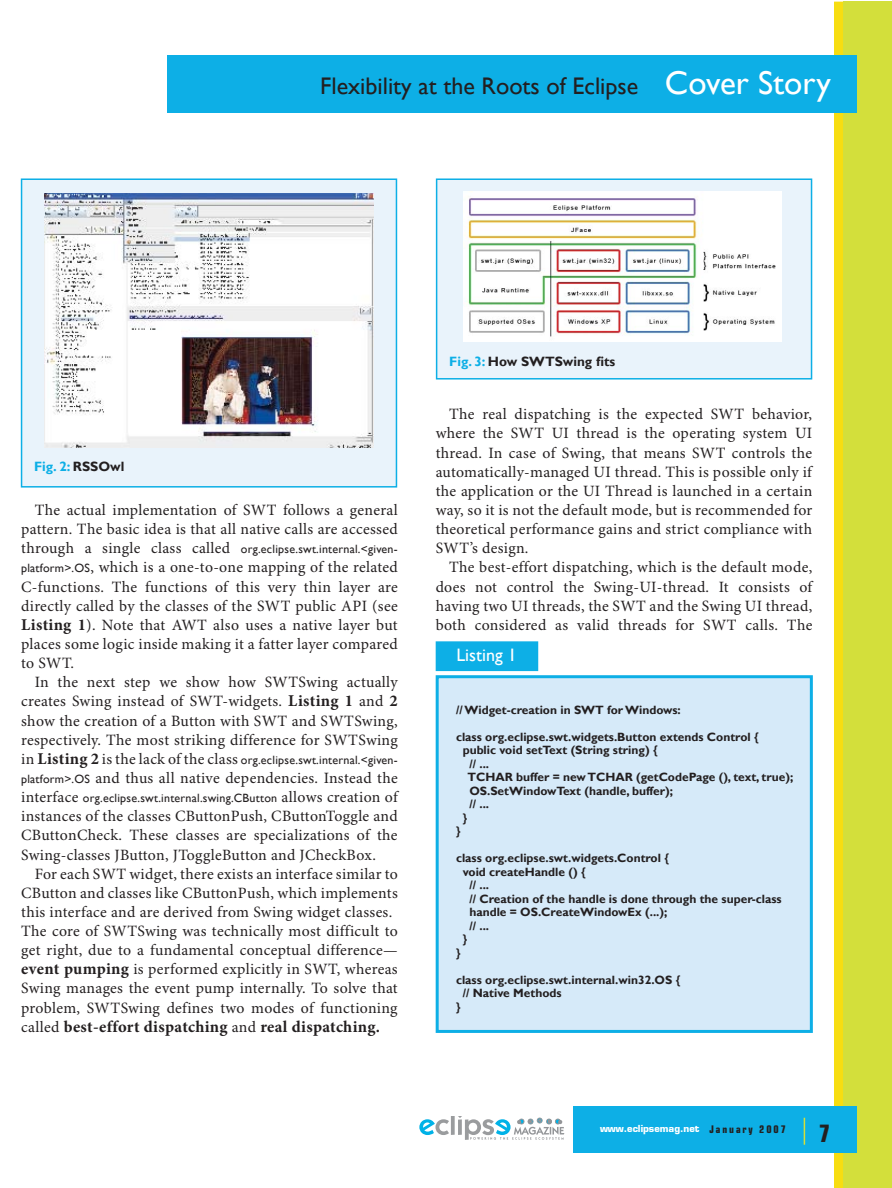
<style>
.page{position:relative;width:892px;height:1188px;background:#fff}
.page>*{position:absolute;margin:0;border:0;box-sizing:border-box;transform-origin:0 0}
.t1{font:24px "Gill Sans";color:#231f20}
.t2{font:700 condensed 24px "Eurostile LT Std";color:#231f20}
.t3{font:18px "Gill Sans";color:#fff}
.t4{font:700 16.5px "Minion Pro";letter-spacing:.02em;color:#231f20}
.t5{font:15.75px/19.2px "Minion Pro";letter-spacing:.02em;color:#231f20;text-align:justify}
.t6{font:700 13.5px "Gill Sans";color:#231f20}
.t7{font:700 13.5px "Gill Sans";color:#0dafe6}
.t8{font:700 12px "Gill Sans";color:#231f20}
.t9{font:12px "Gill Sans";letter-spacing:.02em;color:#231f20}
.t10{font:700 condensed 10.5px "Eurostile LT Std";letter-spacing:.18em;color:#231f20}
.t11{font:700 9.45px "Eurostile";color:#fff}
.s1{font-size:33px;color:#fff}
.s2{color:#231f20}
.s3{font-family:"Minion Pro";font-size:15.75px}
.s4{font-family:"Gill Sans";font-size:12px}
.s5{font-weight:700;font-size:16.5px}
.s6{font-family:"Minion Pro";font-weight:700;font-size:16.5px}
.s7{font-weight:400;font-size:15.75px}
.s8{color:#0dafe6}
</style>
<div class="page">
<div style="left:833px;top:2px;width:11px;height:1186px;background:#f7dd11"></div>
<div style="left:843px;top:2px;width:48px;height:1186px;background:#d3df3b"></div>
<div style="left:168px;top:55px;width:688px;height:58px;background:#0dafe6"></div>
<div style="left:573px;top:1106px;width:283px;height:47px;background:#0dafe6"></div>
<hr style="left:803px;top:1117px;width:2px;height:27px;background:#d3df3b">
<svg style="left:419px;top:1119px;width:30px;height:16px"></svg>
<hr style="left:451px;top:1116px;width:3px;height:19px;background:#9a9c9e">
<svg style="left:458px;top:1116px;width:106px;height:24px"></svg>
<div style="left:22px;top:179px;width:374px;height:308px;background:#e9f3fb"></div>
<img style="left:45px;top:193px;width:328px;height:255px">
<div style="left:21px;top:178px;width:376px;height:309px;border:2px solid #0dafe6"></div>
<div style="left:436px;top:179px;width:375px;height:200px;background:#e9f3fb"></div>
<img style="left:463px;top:191px;width:318px;height:151px">
<div style="left:436px;top:178px;width:376px;height:201px;border:2px solid #0dafe6"></div>
<div style="left:437px;top:677px;width:374px;height:354px;background:#d6eaf9"></div>
<div style="left:435px;top:675px;width:377px;height:358px;border:3px solid #0dafe6"></div>
<div style="left:436px;top:642px;width:101px;height:28px;background:#0dafe6"></div>
<div style="left:435px;top:641px;width:103px;height:30px;border:2px solid #0dafe6"></div>
<h1 class="t1" style="left:320px;top:72px;width:512px">Flexibility at the Roots of Eclipse <span class="s1">Cover Story</span></h1>
<p class="t7" style="left:34px;top:459px;width:92px">Fig. 2: <span class="s2">RSSOwl</span></p>
<p class="t5" style="left:21px;top:502px;width:378px;text-align:right">The actual implementation of SWT follows a general pattern. The basic idea is that all native calls are accessed</p>
<p class="t9" style="left:21px;top:542px;width:378px"><span class="s3">through a single class called</span> org.eclipse.swt.internal.&lt;given-</p>
<p class="t5" style="left:21px;top:559px;width:378px"><span class="s4">platform&gt;.OS</span>, which is a one-to-one mapping of the related C-functions. The functions of this very thin layer are directly called by the classes of the SWT public API (see <span class="s5">Listing 1</span>). Note that AWT also uses a native layer but places some logic inside making it a fatter layer compared to SWT.</p>
<p class="t5" style="left:21px;top:674px;width:378px;text-indent:14px">In the next step we show how SWTSwing actually creates Swing instead of SWT-widgets. <span class="s5">Listing 1</span> and <span class="s5">2 </span>show the creation of a Button with SWT and SWTSwing, respectively. The most striking difference for SWTSwing</p>
<p class="t9" style="left:21px;top:753px;width:378px"><span class="s3">in</span> <span class="s6">Listing 2</span> <span class="s3">is the lack of the class</span> org.eclipse.swt.internal.&lt;given-</p>
<p class="t5" style="left:21px;top:769px;width:378px"><span class="s4">platform&gt;.OS</span> and thus all native dependencies. Instead the</p>
<p class="t9" style="left:21px;top:791px;width:378px"><span class="s3">interface</span> org.eclipse.swt.internal.swing.CButton <span class="s3">allows creation of</span></p>
<p class="t5" style="left:21px;top:808px;width:378px">instances of the classes CButtonPush, CButtonToggle and CButtonCheck. These classes are specializations of the Swing-classes JButton, JToggleButton and JCheckBox.</p>
<p class="t5" style="left:21px;top:865px;width:378px;text-align:left;text-indent:13px">For each SWT widget, there exists an interface similar to CButton and classes like CButtonPush, which implements this interface and are derived from Swing widget classes.<br>The core of SWTSwing was technically most difficult to get right, due to a fundamental conceptual difference— <span class="s5">event pumping</span> is performed explicitly in SWT, whereas Swing manages the event pump internally. To solve that problem, SWTSwing defines two modes of functioning</p>
<p class="t4" style="left:21px;top:1020px;width:360px"><span class="s7">called</span> best-effort dispatching <span class="s7">and</span> real dispatching.</p>
<p class="t6" style="left:449px;top:354px;width:167px"><span class="s8">Fig. 3:</span> How SWTSwing fits</p>
<p class="t5" style="left:435px;top:406px;width:378px;text-indent:13px">The real dispatching is the expected SWT behavior, where the SWT UI thread is the operating system UI thread. In case of Swing, that means SWT controls the automatically-managed UI thread. This is possible only if the application or the UI Thread is launched in a certain way, so it is not the default mode, but is recommended for theoretical performance gains and strict compliance with SWT’s design.</p>
<p class="t5" style="left:435px;top:559px;width:378px;text-indent:13px">The best-effort dispatching, which is the default mode, does not control the Swing-UI-thread. It consists of having two UI threads, the SWT and the Swing UI thread, both considered as valid threads for SWT calls. The</p>
<p class="t3" style="left:456px;top:644px;width:62px">Listing 1</p>
<p class="t8" style="left:456px;top:702px;width:226px">// Widget-creation in SWT for Windows:</p>
<p class="t8" style="left:456px;top:729px;width:304px">class org.eclipse.swt.widgets.Button extends Control {</p>
<p class="t8" style="left:462px;top:743px;width:196px">public void setText (String string) {</p>
<p class="t8" style="left:469px;top:756px;width:21px">// ...</p>
<p class="t8" style="left:467px;top:770px;width:327px">TCHAR buffer = new TCHAR (getCodePage (), text, true);</p>
<p class="t8" style="left:469px;top:783px;width:205px">OS.SetWindowText (handle, buffer);</p>
<p class="t8" style="left:469px;top:797px;width:21px">// ...</p>
<p class="t8" style="left:462px;top:810px;width:6px">}</p>
<p class="t8" style="left:456px;top:824px;width:6px">}</p>
<p class="t8" style="left:456px;top:851px;width:214px">class org.eclipse.swt.widgets.Control {</p>
<p class="t8" style="left:462px;top:864px;width:124px">void createHandle () {</p>
<p class="t8" style="left:469px;top:878px;width:21px">// ...</p>
<p class="t8" style="left:469px;top:891px;width:314px">// Creation of the handle is done through the super-class</p>
<p class="t8" style="left:469px;top:905px;width:199px">handle = OS.CreateWindowEx (...);</p>
<p class="t8" style="left:469px;top:918px;width:21px">// ...</p>
<p class="t8" style="left:462px;top:932px;width:6px">}</p>
<p class="t8" style="left:456px;top:945px;width:6px">}</p>
<p class="t8" style="left:456px;top:972px;width:226px">class org.eclipse.swt.internal.win32.OS {</p>
<p class="t8" style="left:462px;top:986px;width:100px">// Native Methods</p>
<p class="t8" style="left:456px;top:999px;width:6px">}</p>
<p class="t11" style="left:600px;top:1122px;width:101px">www.eclipsemag.net</p>
<p class="t10" style="left:709px;top:1125px;width:78px">January 2007</p>
<h1 class="t2" style="left:818px;top:1125px;width:13px">7</h1>
</div>
